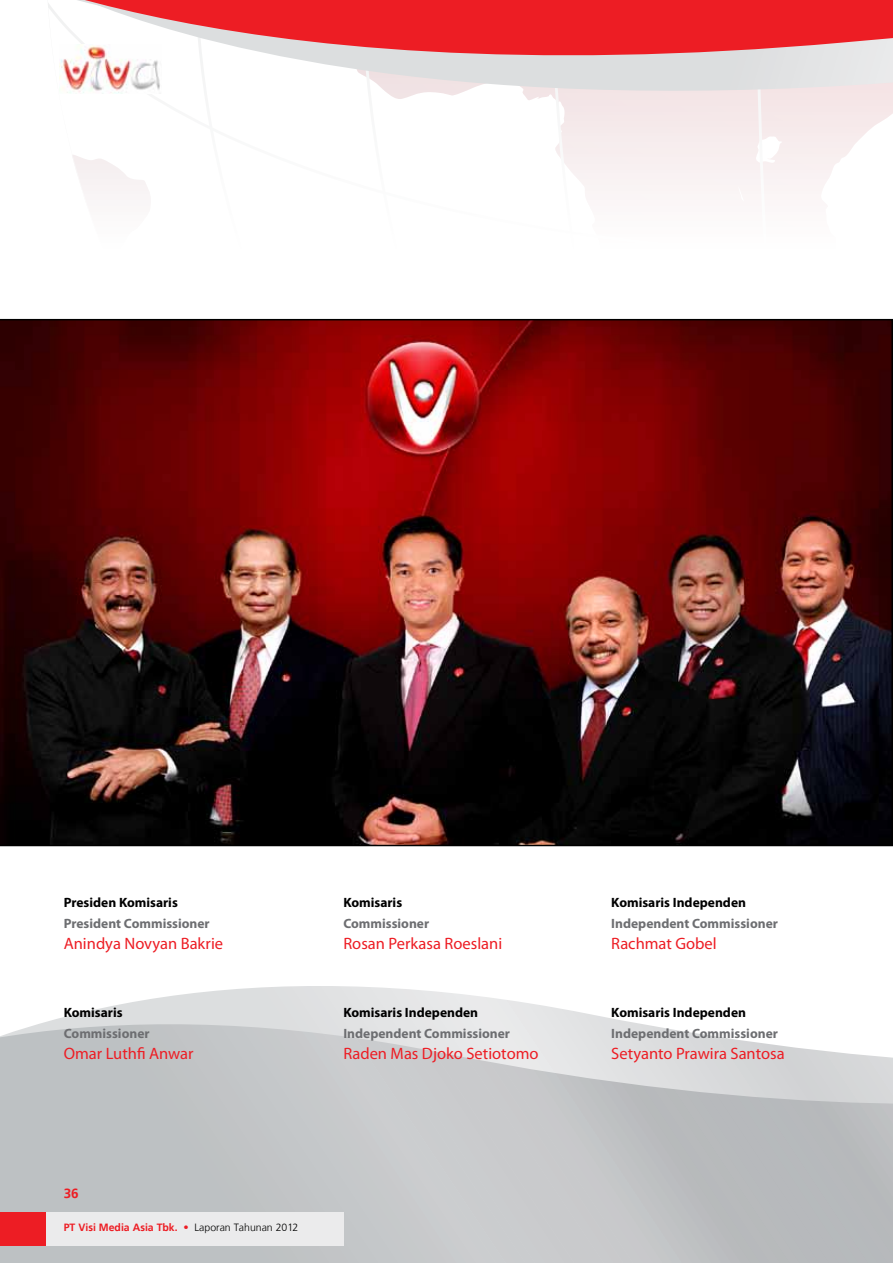
<style>
.page{position:relative;width:893px;height:1263px;background:#fff}
.page>*{position:absolute;margin:0;border:0;box-sizing:border-box;transform-origin:0 0}
.t1{font:16.5px "Myriad Pro";color:#ed1d24}
.t2{font:700 13.5px "Myriad Pro";color:#6d6e71}
.t3{font:700 13.5px "Myriad Pro";color:#000}
.t4{font:700 13.5px "Frutiger LT";color:#ed1d24}
.t5{font:700 10.5px "Frutiger LT";color:#ed1d24}
.s1{font-weight:300}
.s2{font-weight:300;color:#000}
</style>
<div class="page">
<svg style="left:46px;top:116px;width:847px;height:203px"></svg>
<div style="left:558px;top:100px;width:335px;height:16px;background:#f5e6e8"></div>
<svg style="left:48px;top:0;width:845px;height:100px"></svg>
<img style="left:60px;top:44px;width:102px;height:49px">
<svg style="left:0;top:986px;width:893px;height:277px;background:#cccecf"></svg>
<img style="left:0;top:319px;width:893px;height:527px">
<div style="left:0;top:1212px;width:344px;height:34px;background:#ebebec"></div>
<div style="left:0;top:1212px;width:46px;height:34px;background:#ed1d24"></div>
<p class="t3" style="left:64px;top:894px;width:116px">Presiden Komisaris</p>
<p class="t2" style="left:64px;top:915px;width:147px">President Commissioner</p>
<p class="t1" style="left:64px;top:933px;width:161px">Anindya Novyan Bakrie</p>
<p class="t3" style="left:64px;top:1004px;width:60px">Komisaris</p>
<p class="t2" style="left:64px;top:1025px;width:87px">Commissioner</p>
<p class="t1" style="left:64px;top:1043px;width:131px">Omar Luthfi Anwar</p>
<p class="t3" style="left:343px;top:894px;width:60px">Komisaris</p>
<p class="t2" style="left:343px;top:915px;width:87px">Commissioner</p>
<p class="t1" style="left:343px;top:933px;width:160px">Rosan Perkasa Roeslani</p>
<p class="t3" style="left:343px;top:1004px;width:136px">Komisaris Independen</p>
<p class="t2" style="left:343px;top:1025px;width:168px">Independent Commissioner</p>
<p class="t1" style="left:343px;top:1043px;width:197px">Raden Mas Djoko Setiotomo</p>
<p class="t4" style="left:64px;top:1185px;width:17px">36</p>
<p class="t5" style="left:64px;top:1221px;width:236px">PT Visi Media Asia Tbk. <span class="s1">•</span> <span class="s2">Laporan Tahunan 2012</span></p>
<p class="t3" style="left:611px;top:894px;width:136px">Komisaris Independen</p>
<p class="t2" style="left:611px;top:915px;width:168px">Independent Commissioner</p>
<p class="t1" style="left:611px;top:933px;width:107px">Rachmat Gobel</p>
<p class="t3" style="left:611px;top:1004px;width:136px">Komisaris Independen</p>
<p class="t2" style="left:611px;top:1025px;width:168px">Independent Commissioner</p>
<p class="t1" style="left:611px;top:1043px;width:175px">Setyanto Prawira Santosa</p>
</div>
